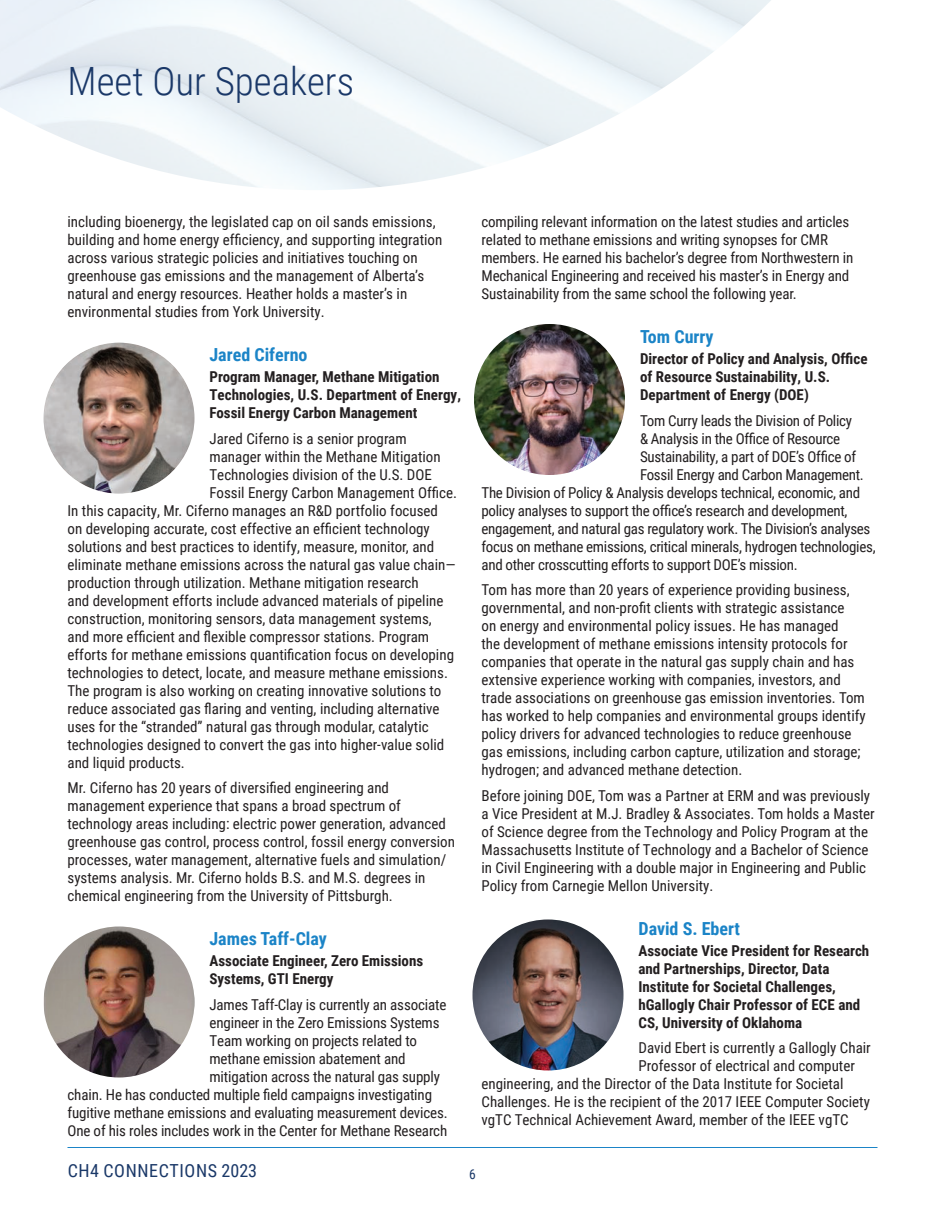
<style>
.page{position:relative;width:945px;height:1215px;background:#fff}
.page>*{position:absolute;margin:0;border:0;box-sizing:border-box;transform-origin:0 0}
.t1{font:300 39px "Roboto Condensed";color:#1a3868}
.t2{font:700 18px "Roboto Condensed";color:#1b84c7}
.t3{font:18px "Roboto Condensed";letter-spacing:.035em;color:#1a3868}
.t4{font:15px/18px "Roboto Condensed";color:#231f20}
.t5{font:15px "Roboto Condensed";letter-spacing:-.02em;color:#231f20}
.t6{font:700 15px/18px "Roboto Condensed";color:#231f20}
.t7{font:13.5px "Roboto Condensed";color:#1a3868}
</style>
<div class="page">
<svg style="left:0;top:0;width:771px;height:190px;fill:#edf4fa"></svg>
<hr style="left:68px;top:1147px;width:810px;height:1px;background:#1b84c7">
<img style="left:44px;top:343px;width:151px;height:151px;border-radius:76px">
<img style="left:474px;top:324px;width:151px;height:151px;border-radius:76px">
<img style="left:472px;top:920px;width:152px;height:151px;border-radius:76px">
<img style="left:44px;top:926px;width:151px;height:152px;border-radius:76px">
<h1 class="t1" style="left:68px;top:54px;width:288px">Meet Our Speakers</h1>
<p class="t4" style="left:68px;top:212px;width:376px">including bioenergy, the legislated cap on oil sands emissions, building and home energy efficiency, and supporting integration across various strategic policies and initiatives touching on greenhouse gas emissions and the management of Alberta’s natural and energy resources. Heather holds a master’s in environmental studies from York University.</p>
<p class="t2" style="left:210px;top:342px;width:100px">Jared Ciferno</p>
<p class="t6" style="left:210px;top:367px;width:253px">Program Manager, Methane Mitigation<br>Technologies, U.S. Department of Energy,<br>Fossil Energy Carbon Management</p>
<p class="t4" style="left:210px;top:429px;width:199px">Jared Ciferno is a senior program</p>
<p class="t4" style="left:210px;top:447px;width:233px">manager within the Methane Mitigation</p>
<p class="t4" style="left:210px;top:465px;width:224px">Technologies division of the U.S. DOE</p>
<p class="t4" style="left:210px;top:483px;width:249px">Fossil Energy Carbon Management Office.</p>
<p class="t4" style="left:68px;top:501px;width:372px">In this capacity, Mr. Ciferno manages an R&amp;D portfolio focused</p>
<p class="t4" style="left:68px;top:519px;width:364px">on developing accurate, cost effective an efficient technology</p>
<p class="t4" style="left:68px;top:537px;width:368px">solutions and best practices to identify, measure, monitor, and</p>
<p class="t4" style="left:68px;top:555px;width:390px">eliminate methane emissions across the natural gas value chain—</p>
<p class="t4" style="left:68px;top:573px;width:353px">production through utilization. Methane mitigation research</p>
<p class="t4" style="left:68px;top:591px;width:377px">and development efforts include advanced materials of pipeline</p>
<p class="t4" style="left:68px;top:609px;width:366px">construction, monitoring sensors, data management systems,</p>
<p class="t4" style="left:68px;top:627px;width:363px">and more efficient and flexible compressor stations. Program</p>
<p class="t4" style="left:68px;top:645px;width:388px">efforts for methane emissions quantification focus on developing</p>
<p class="t4" style="left:68px;top:663px;width:382px">technologies to detect, locate, and measure methane emissions.</p>
<p class="t4" style="left:68px;top:681px;width:375px">The program is also working on creating innovative solutions to</p>
<p class="t4" style="left:68px;top:699px;width:374px">reduce associated gas flaring and venting, including alternative</p>
<p class="t4" style="left:68px;top:717px;width:363px">uses for the “stranded” natural gas through modular, catalytic</p>
<p class="t4" style="left:68px;top:735px;width:378px">technologies designed to convert the gas into higher-value solid</p>
<p class="t4" style="left:68px;top:753px;width:119px">and liquid products.</p>
<p class="t4" style="left:68px;top:778px;width:389px">Mr. Ciferno has 20 years of diversified engineering and management experience that spans a broad spectrum of technology areas including: electric power generation, advanced greenhouse gas control, process control, fossil energy conversion processes, water management, alternative fuels and simulation/ systems analysis. Mr. Ciferno holds B.S. and M.S. degrees in chemical engineering from the University of Pittsburgh.</p>
<p class="t2" style="left:210px;top:926px;width:119px">James Taff-Clay</p>
<p class="t6" style="left:210px;top:952px;width:215px">Associate Engineer, Zero Emissions<br>Systems, GTI Energy</p>
<p class="t4" style="left:210px;top:995px;width:238px">James Taff-Clay is currently an associate</p>
<p class="t4" style="left:210px;top:1013px;width:232px">engineer in the Zero Emissions Systems</p>
<p class="t4" style="left:210px;top:1031px;width:209px">Team working on projects related to</p>
<p class="t4" style="left:210px;top:1049px;width:198px">methane emission abatement and</p>
<p class="t4" style="left:210px;top:1067px;width:232px">mitigation across the natural gas supply</p>
<p class="t4" style="left:68px;top:1085px;width:366px">chain. He has conducted multiple field campaigns investigating</p>
<p class="t4" style="left:68px;top:1103px;width:382px">fugitive methane emissions and evaluating measurement devices.</p>
<p class="t4" style="left:68px;top:1121px;width:381px">One of his roles includes work in the Center for Methane Research</p>
<p class="t4" style="left:482px;top:212px;width:373px">compiling relevant information on the latest studies and articles related to methane emissions and writing synopses for CMR members. He earned his bachelor’s degree from Northwestern in Mechanical Engineering and received his master’s in Energy and Sustainability from the same school the following year.</p>
<p class="t2" style="left:640px;top:324px;width:75px">Tom Curry</p>
<p class="t6" style="left:640px;top:349px;width:229px">Director of Policy and Analysis, Office of Resource Sustainability, U.S.<br>Department of Energy (DOE)</p>
<p class="t5" style="left:640px;top:410px;width:214px">Tom Curry leads the Division of Policy</p>
<p class="t5" style="left:640px;top:428px;width:202px">&amp; Analysis in the Office of Resource</p>
<p class="t5" style="left:640px;top:446px;width:218px">Sustainability, a part of DOE’s Office of</p>
<p class="t5" style="left:640px;top:464px;width:225px">Fossil Energy and Carbon Management.</p>
<p class="t5" style="left:482px;top:482px;width:380px">The Division of Policy &amp; Analysis develops technical, economic, and</p>
<p class="t5" style="left:482px;top:500px;width:367px">policy analyses to support the office’s research and development,</p>
<p class="t5" style="left:482px;top:518px;width:390px">engagement, and natural gas regulatory work. The Division’s analyses</p>
<p class="t5" style="left:482px;top:536px;width:396px">focus on methane emissions, critical minerals, hydrogen technologies,</p>
<p class="t5" style="left:482px;top:554px;width:318px">and other crosscutting efforts to support DOE’s mission.</p>
<p class="t4" style="left:482px;top:580px;width:386px">Tom has more than 20 years of experience providing business, governmental, and non-profit clients with strategic assistance<br>on energy and environmental policy issues. He has managed<br>the development of methane emissions intensity protocols for companies that operate in the natural gas supply chain and has extensive experience working with companies, investors, and trade associations on greenhouse gas emission inventories. Tom has worked to help companies and environmental groups identify policy drivers for advanced technologies to reduce greenhouse gas emissions, including carbon capture, utilization and storage; hydrogen; and advanced methane detection.</p>
<p class="t4" style="left:482px;top:786px;width:395px">Before joining DOE, Tom was a Partner at ERM and was previously a Vice President at M.J. Bradley &amp; Associates. Tom holds a Master of Science degree from the Technology and Policy Program at the Massachusetts Institute of Technology and a Bachelor of Science in Civil Engineering with a double major in Engineering and Public Policy from Carnegie Mellon University.</p>
<p class="t2" style="left:639px;top:916px;width:103px">David S. Ebert</p>
<p class="t6" style="left:639px;top:941px;width:232px">Associate Vice President for Research and Partnerships, Director, Data Institute for Societal Challenges, hGallogly Chair Professor of ECE and CS, University of Oklahoma</p>
<p class="t4" style="left:639px;top:1039px;width:234px">David Ebert is currently a Gallogly Chair</p>
<p class="t4" style="left:639px;top:1057px;width:218px">Professor of electrical and computer</p>
<p class="t4" style="left:482px;top:1075px;width:364px">engineering, and the Director of the Data Institute for Societal</p>
<p class="t4" style="left:482px;top:1093px;width:390px">Challenges. He is the recipient of the 2017 IEEE Computer Society</p>
<p class="t4" style="left:482px;top:1111px;width:369px">vgTC Technical Achievement Award, member of the IEEE vgTC</p>
<p class="t3" style="left:68px;top:1158px;width:191px">CH4 CONNECTIONS 2023</p>
<p class="t7" style="left:469px;top:1165px;width:8px">6</p>
</div>
